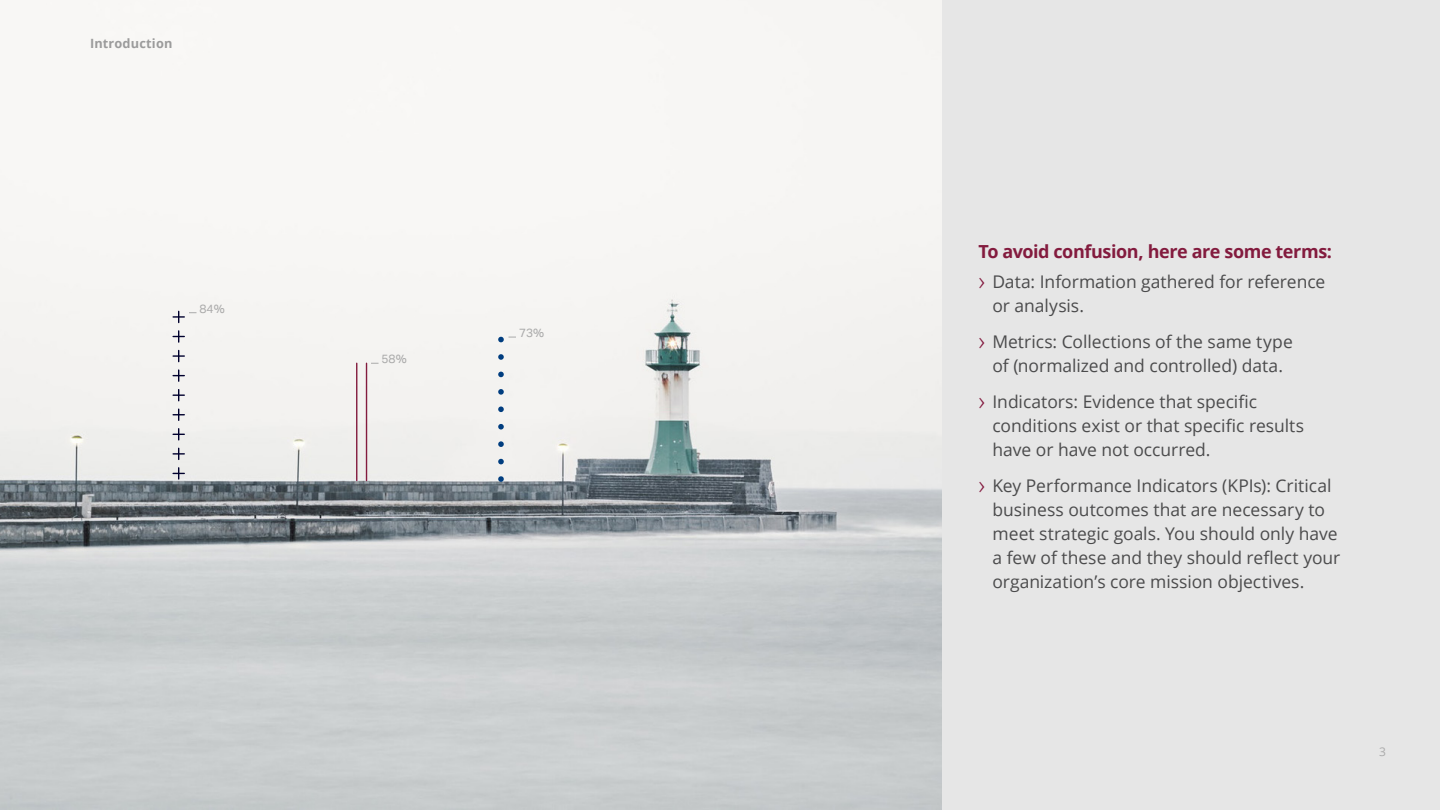
<style>
.page{position:relative;width:1440px;height:810px;background:#fff}
.page>*{position:absolute;margin:0;border:0;box-sizing:border-box;transform-origin:0 0}
.Sub_Title{font:700 18px "Open Sans";letter-spacing:-.025em;color:#831b3e}
.t1{font:17.4px/24px "Open Sans";color:#4b4b4c}
.Breadcrumb_Title_Pag{font:700 12.75px "Open Sans";letter-spacing:.01em;color:#9b9b9b}
.t2{font:12px "Aktiv Grotesk";color:#aaa}
.t3{font:12px "Open Sans";color:#aaa}
.s1{font-weight:300;font-size:27px;color:#83193e}
</style>
<div class="page">
<img style="left:0;top:0;width:942px;height:810px">
<svg style="left:498px;top:354px;width:6px;height:110px"></svg>
<svg style="left:498px;top:476px;width:6px;height:6px"></svg>
<hr style="left:366px;top:363px;width:1px;height:118px;background:#831b3e">
<hr style="left:356px;top:363px;width:1px;height:118px;background:#831b3e">
<svg style="left:173px;top:331px;width:11px;height:11px"></svg>
<svg style="left:173px;top:350px;width:11px;height:12px"></svg>
<svg style="left:173px;top:370px;width:11px;height:11px"></svg>
<svg style="left:173px;top:390px;width:11px;height:11px"></svg>
<svg style="left:173px;top:409px;width:11px;height:11px"></svg>
<svg style="left:173px;top:429px;width:11px;height:11px"></svg>
<svg style="left:173px;top:448px;width:11px;height:11px"></svg>
<svg style="left:173px;top:468px;width:11px;height:11px"></svg>
<svg style="left:173px;top:311px;width:23px;height:12px"></svg>
<svg style="left:498px;top:337px;width:18px;height:5px"></svg>
<div style="left:942px;top:0;width:498px;height:810px;background:#e6e6e6"></div>
<p class="Breadcrumb_Title_Pag" style="left:90px;top:34px;width:84px">Introduction</p>
<p class="t2" style="left:200px;top:302px;width:27px">84%</p>
<p class="t2" style="left:382px;top:352px;width:27px">58%</p>
<p class="t2" style="left:519px;top:326px;width:27px">73%</p>
<p class="Sub_Title" style="left:979px;top:239px;width:355px">To avoid confusion, here are some terms:</p>
<p class="t1" style="left:992px;top:269px;width:334px;text-indent:-14px"><span class="s1">›</span> Data: Information gathered for reference or analysis.</p>
<p class="t1" style="left:979px;top:329px;width:316px;text-align:center"><span class="s1">›</span> Metrics: Collections of the same type of (normalized and controlled) data.</p>
<p class="t1" style="left:992px;top:389px;width:313px;text-indent:-14px"><span class="s1">›</span> Indicators: Evidence that specific conditions exist or that specific results have or have not occurred.</p>
<p class="t1" style="left:992px;top:473px;width:349px;text-indent:-14px"><span class="s1">›</span> Key Performance Indicators (KPIs): Critical business outcomes that are necessary to meet strategic goals. You should only have a few of these and they should reflect your organization’s core mission objectives.</p>
<p class="t3" style="left:1379px;top:743px;width:8px">3</p>
</div>
